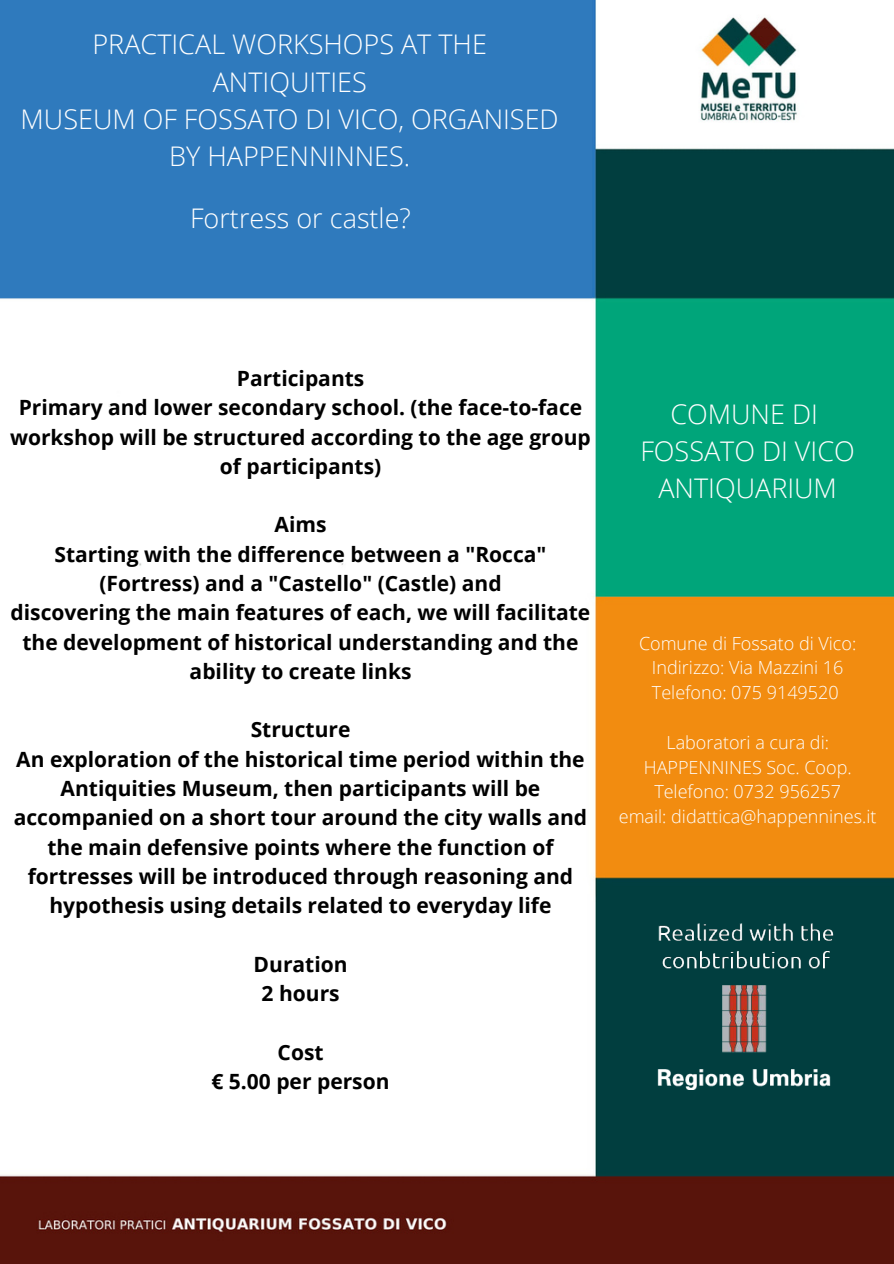
<style>
.page{position:relative;width:894px;height:1264px;background:#fff}
.page>*{position:absolute;margin:0;border:0;box-sizing:border-box;transform-origin:0 0}
.t1{font:300 27px/37.2px "Open Sans";color:#fff;text-align:center}
.t2{font:700 21px/29.2px "Open Sans";color:#000;text-align:center}
.t3{font:300 18px "Open Sans";color:#fff}
</style>
<div class="page">
<img style="left:0;top:0;width:893px;height:1263px">
<div style="left:0;top:0;width:591px;height:297px;background:#2f7abd"></div>
<img style="left:647px;top:922px;width:193px;height:167px">
<p class="t1" style="left:92px;top:25px;width:396px">PRACTICAL WORKSHOPS AT THE<br>ANTIQUITIES</p>
<p class="t1" style="left:21px;top:100px;width:539px">MUSEUM OF FOSSATO DI VICO, ORGANISED<br>BY HAPPENNINNES.</p>
<p class="t1" style="left:190px;top:199px;width:222px">Fortress or castle?</p>
<p class="t2" style="left:237px;top:363px;width:129px">Participants</p>
<p class="t2" style="left:10px;top:392px;width:582px">Primary and lower secondary school. (the face-to-face workshop will be structured according to the age group of participants)</p>
<p class="t2" style="left:274px;top:509px;width:53px">Aims</p>
<p class="t2" style="left:54px;top:539px;width:493px">Starting with the difference between a "Rocca" (Fortress) and a "Castello" (Castle) and</p>
<p class="t2" style="left:11px;top:597px;width:581px">discovering the main features of each, we will facilitate the development of historical understanding and the ability to create links</p>
<p class="t2" style="left:251px;top:714px;width:101px">Structure</p>
<p class="t2" style="left:14px;top:744px;width:574px">An exploration of the historical time period within the Antiquities Museum, then participants will be accompanied on a short tour around the city walls and the main defensive points where the function of fortresses will be introduced through reasoning and hypothesis using details related to everyday life</p>
<p class="t2" style="left:253px;top:949px;width:95px">Duration</p>
<p class="t2" style="left:261px;top:978px;width:80px">2 hours</p>
<p class="t2" style="left:277px;top:1036px;width:47px">Cost</p>
<p class="t2" style="left:211px;top:1066px;width:179px">€ 5.00 per person</p>
<p class="t1" style="left:670px;top:395px;width:149px">COMUNE DI</p>
<p class="t1" style="left:640px;top:432px;width:216px">FOSSATO DI VICO</p>
<p class="t1" style="left:658px;top:469px;width:180px">ANTIQUARIUM</p>
<p class="t3" style="left:638px;top:630px;width:219px">Comune di Fossato di Vico:</p>
<p class="t3" style="left:651px;top:655px;width:193px">Indirizzo: Via Mazzini 16</p>
<p class="t3" style="left:651px;top:680px;width:188px">Telefono: 075 9149520</p>
<p class="t3" style="left:666px;top:729px;width:164px">Laboratori a cura di:</p>
<p class="t3" style="left:643px;top:754px;width:209px">HAPPENNINES Soc. Coop.</p>
<p class="t3" style="left:654px;top:779px;width:188px">Telefono: 0732 956257</p>
<p class="t3" style="left:618px;top:803px;width:259px">email: didattica@happennines.it</p>
</div>
